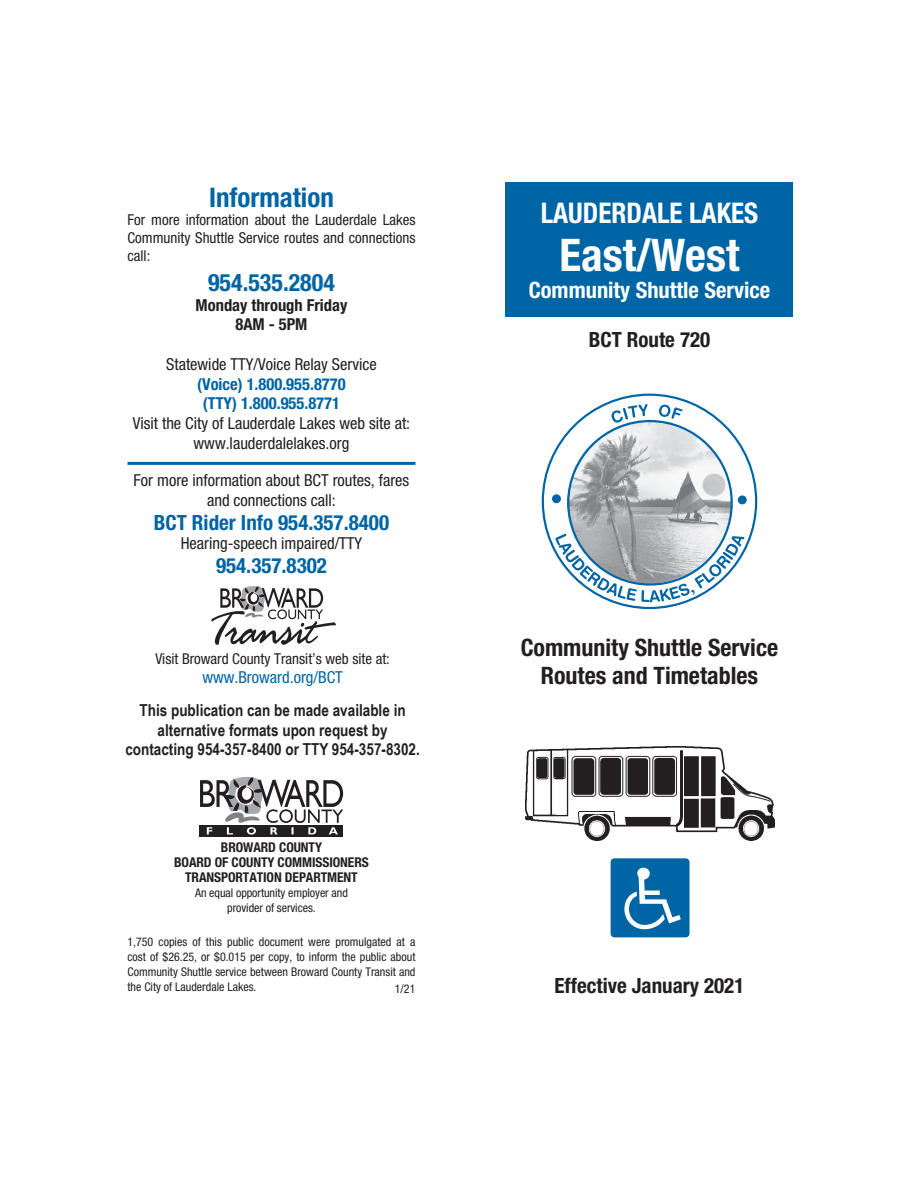
<style>
.page{position:relative;width:918px;height:1188px;background:#fff}
.page>*{position:absolute;margin:0;border:0;box-sizing:border-box;transform-origin:0 0}
.t1{font:700 condensed 45px "Helvetica Neue";color:#fff}
.t2{font:700 condensed 28.5px "Helvetica Neue";color:#fff;scale:.95 1}
.t3{font:700 condensed 27px "Helvetica Neue";color:#0065a4}
.t4{font:700 condensed 24px "Helvetica Neue";color:#231f20}
.t5{font:700 condensed 24px "Helvetica Neue";color:#0065a4}
.t6{font:700 condensed 22.5px "Helvetica Neue";color:#fff}
.t7{font:700 condensed 21px "Helvetica Neue";color:#0065a4}
.t8{font:700 condensed 21px "Helvetica Neue";color:#231f20}
.t9{font:condensed 16.5px/19.8px "Helvetica Neue";color:#231f20;text-align:center}
.t10{font:700 16.5px/19.5px "Arial Narrow";color:#231f20;text-align:center}
.t11{font:700 condensed 16.5px "Helvetica Neue";color:#0065a4}
.t12{font:700 condensed 16.5px "Helvetica Neue";color:#231f20}
.t13{font:condensed 16.5px "Helvetica Neue";color:#0065a4}
.t14{font:condensed 15px/18px "Helvetica Neue";color:#231f20;text-align:justify}
.t15{font:700 condensed 13.5px "Helvetica Neue";letter-spacing:-.005em;color:#231f20}
.t16{font:condensed 12px/15px "Helvetica Neue";color:#231f20;text-align:justify}
</style>
<div class="page">
<img style="left:567px;top:420px;width:164px;height:114px">
<svg style="left:659px;top:404px;width:24px;height:15px"></svg>
<svg style="left:611px;top:404px;width:37px;height:19px"></svg>
<svg style="left:555px;top:534px;width:190px;height:68px"></svg>
<div style="left:552px;top:494px;width:9px;height:9px;background:#0065a4;border-radius:50%"></div>
<div style="left:738px;top:495px;width:9px;height:9px;background:#0065a4;border-radius:50%"></div>
<hr style="left:128px;top:462px;width:288px;height:3px;background:#0065a4">
<div style="left:506px;top:182px;width:288px;height:135px;background:#0065a4"></div>
<img style="left:526px;top:746px;width:248px;height:95px">
<div style="left:200px;top:825px;width:143px;height:12px;background:#231f20"></div>
<svg style="left:200px;top:777px;width:143px;height:58px"></svg>
<svg style="left:211px;top:586px;width:125px;height:59px"></svg>
<div style="left:611px;top:858px;width:78px;height:79px;background:#0065a4;border-radius:4px"></div>
<svg style="left:624px;top:868px;width:57px;height:61px"></svg>
<p class="t3" style="left:209px;top:181px;width:126px">Information</p>
<p class="t14" style="left:128px;top:210px;width:290px">For more information about the Lauderdale Lakes Community Shuttle Service routes and connections call:</p>
<p class="t5" style="left:208px;top:268px;width:128px">954.535.2804</p>
<p class="t12" style="left:196px;top:295px;width:153px">Monday through Friday</p>
<p class="t12" style="left:235px;top:315px;width:74px">8AM - 5PM</p>
<p class="t9" style="left:166px;top:354px;width:212px">Statewide TTY/Voice Relay Service</p>
<p class="t11" style="left:197px;top:374px;width:150px">(Voice) 1.800.955.8770</p>
<p class="t11" style="left:203px;top:393px;width:139px">(TTY) 1.800.955.8771</p>
<p class="t9" style="left:133px;top:413px;width:279px">Visit the City of Lauderdale Lakes web site at: www.lauderdalelakes.org</p>
<p class="t9" style="left:134px;top:470px;width:277px">For more information about BCT routes, fares and connections call:</p>
<p class="t7" style="left:154px;top:509px;width:237px">BCT Rider Info 954.357.8400</p>
<p class="t9" style="left:181px;top:533px;width:183px">Hearing-speech impaired/TTY</p>
<p class="t7" style="left:216px;top:553px;width:112px">954.357.8302</p>
<p class="t14" style="left:155px;top:649px;width:236px">Visit Broward County Transit’s web site at:</p>
<p class="t13" style="left:202px;top:668px;width:142px">www.Broward.org/BCT</p>
<p class="t10" style="left:140px;top:700px;width:268px">This publication can be made available in alternative formats upon request by</p>
<p class="t10" style="left:125px;top:739px;width:296px">contacting 954-357-8400 or TTY 954-357-8302.</p>
<p class="t15" style="left:221px;top:839px;width:103px">BROWARD COUNTY</p>
<p class="t15" style="left:174px;top:854px;width:196px">BOARD OF COUNTY COMMISSIONERS</p>
<p class="t15" style="left:185px;top:869px;width:174px">TRANSPORTATION DEPARTMENT</p>
<p class="t16" style="left:195px;top:885px;width:154px">An equal opportunity employer and</p>
<p class="t16" style="left:227px;top:900px;width:90px">provider of services.</p>
<p class="t16" style="left:128px;top:934px;width:290px">1,750 copies of this public document were promulgated at a cost of $26.25, or $0.015 per copy, to inform the public about Community Shuttle service between Broward County Transit and the City of Lauderdale Lakes.</p>
<p class="t16" style="left:395px;top:981px;width:22px">1/21</p>
<p class="t2" style="left:541px;top:195px;width:231px">LAUDERDALE LAKES</p>
<p class="t1" style="left:560px;top:228px;width:181px">East/West</p>
<p class="t6" style="left:529px;top:277px;width:243px">Community Shuttle Service</p>
<p class="t8" style="left:589px;top:327px;width:123px">BCT Route 720</p>
<p class="t4" style="left:521px;top:633px;width:259px">Community Shuttle Service</p>
<p class="t4" style="left:541px;top:661px;width:219px">Routes and Timetables</p>
<p class="t8" style="left:555px;top:973px;width:191px">Effective January 2021</p>
</div>
